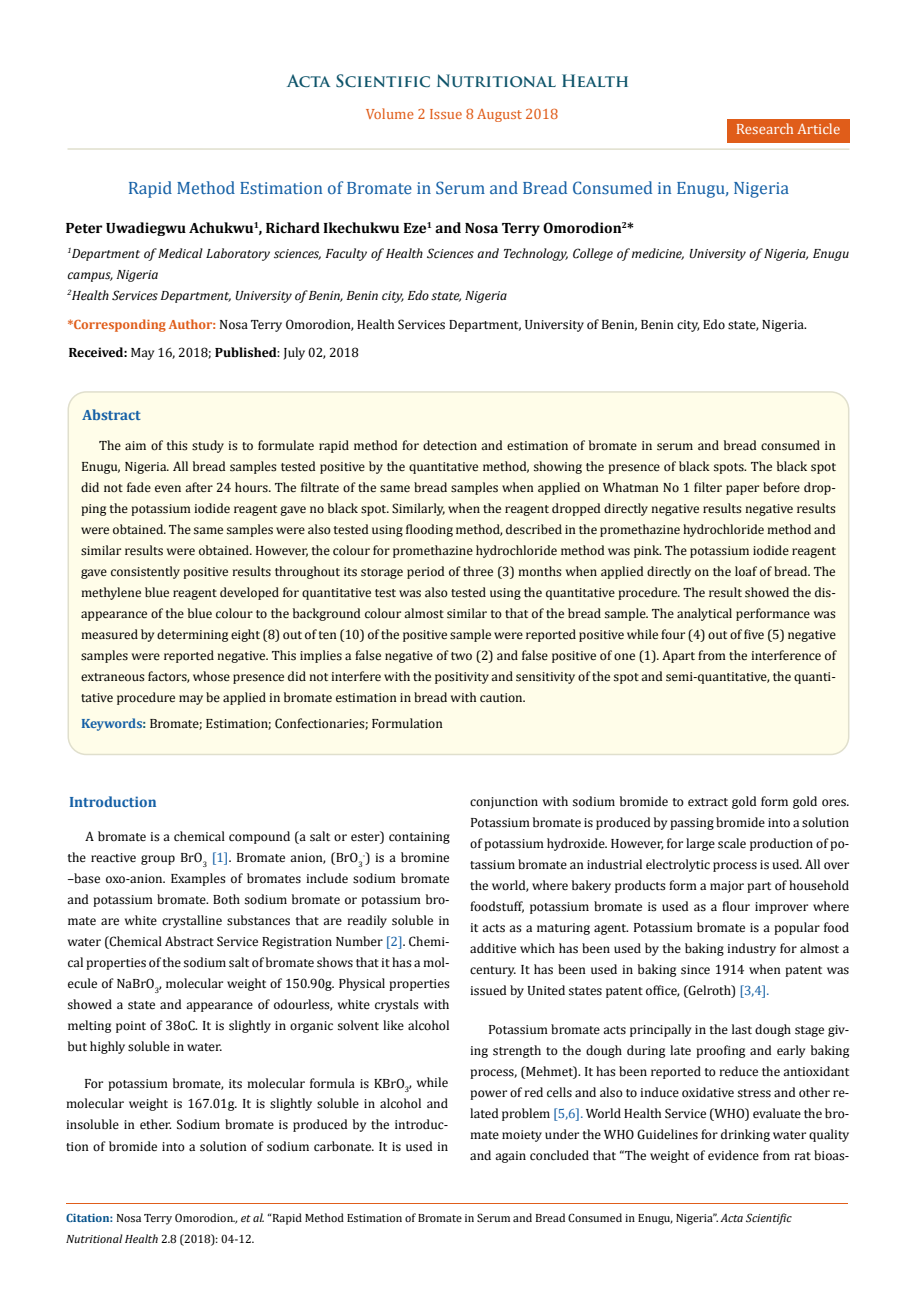
<style>
.page{position:relative;width:917px;height:1316px;background:#fff}
.page>*{position:absolute;margin:0;border:0;box-sizing:border-box;transform-origin:0 0}
.t1{font:18px "Cambria";color:#1560a6}
.t2{font:700 16.5px "Trajan Pro";color:#0e546a}
.t3{font:700 15px "Cambria";color:#000}
.t4{font:15px "Cambria";color:#e05d1a}
.t5{font:700 15px "Cambria";color:#1560a6}
.t6{font:15px "Cambria";color:#fff}
.t7{font:13.5px/21px "Cambria";color:#000;text-align:justify}
.t8{font:italic 13.5px/21px "Cambria";color:#000}
.t9{font:12px/21px "Cambria";color:#000}
.s1{font-weight:700;color:#e05d1a}
.s2{font-weight:700}
.s3{font-weight:700;color:#1560a6}
.s4{font-weight:700;color:#0e546a}
.s5{color:#1560a6}
.s6{font-weight:700;color:#035089}
.s7{font-style:italic}
</style>
<div class="page">
<div style="left:726px;top:119px;width:123px;height:23px;background:#e05d1a"></div>
<div style="left:68px;top:392px;width:780px;height:362px;background:#fffde9;border-radius:18px"></div>
<div style="left:67px;top:391px;width:782px;height:364px;border:2px solid #e0dfcd;border-radius:18px"></div>
<hr style="left:66px;top:1203px;width:781px;height:1px;background:#e05d1a">
<hr style="left:67px;top:148px;width:782px;height:2px;background:#e0dfcd">
<p class="t2" style="left:287px;top:71px;width:344px">Acta Scientific Nutritional Health</p>
<p class="t4" style="left:366px;top:105px;width:194px">Volume 2 Issue 8 August 2018</p>
<p class="t6" style="left:735px;top:120px;width:106px">Research Article</p>
<h1 class="t1" style="left:128px;top:177px;width:663px">Rapid Method Estimation of Bromate in Serum and Bread Consumed in Enugu, Nigeria</h1>
<p class="t3" style="left:66px;top:217px;width:570px">Peter Uwadiegwu Achukwu<sup>1</sup>, Richard Ikechukwu Eze<sup>1</sup> and Nosa Terry Omorodion<sup>2</sup>*</p>
<p class="t8" style="left:67px;top:242px;width:783px"><sup>1</sup>Department of Medical Laboratory sciences, Faculty of Health Sciences and Technology, College of medicine, University of Nigeria, Enugu campus, Nigeria<br><sup>2</sup>Health Services Department, University of Benin, Benin city, Edo state, Nigeria</p>
<p class="t7" style="left:67px;top:310px;width:740px;line-height:28.7px"><span class="s1">*Corresponding Author:</span> Nosa Terry Omorodion, Health Services Department, University of Benin, Benin city, Edo state, Nigeria.<br><span class="s2">Received:</span> May 16, 2018; <span class="s2">Published</span>: July 02, 2018</p>
<p class="t5" style="left:82px;top:404px;width:60px">Abstract</p>
<p class="t7" style="left:81px;top:435px;width:756px;text-indent:18px">The aim of this study is to formulate rapid method for detection and estimation of bromate in serum and bread consumed in Enugu, Nigeria. All bread samples tested positive by the quantitative method, showing the presence of black spots. The black spot did not fade even after 24 hours. The filtrate of the same bread samples when applied on Whatman No 1 filter paper before drop&shy;ping the potassium iodide reagent gave no black spot. Similarly, when the reagent dropped directly negative results negative results were obtained. The same samples were also tested using flooding method, described in the promethazine hydrochloride method and similar results were obtained. However, the colour for promethazine hydrochloride method was pink. The potassium iodide reagent gave consistently positive results throughout its storage period of three (3) months when applied directly on the loaf of bread. The methylene blue reagent developed for quantitative test was also tested using the quantitative procedure. The result showed the dis&shy;appearance of the blue colour to the background colour almost similar to that of the bread sample. The analytical performance was measured by determining eight (8) out of ten (10) of the positive sample were reported positive while four (4) out of five (5) negative samples were reported negative. This implies a false negative of two (2) and false positive of one (1). Apart from the interference of extraneous factors, whose presence did not interfere with the positivity and sensitivity of the spot and semi-quantitative, the quanti&shy;tative procedure may be applied in bromate estimation in bread with caution.</p>
<p class="t7" style="left:81px;top:712px;width:363px"><span class="s3">Keywords</span><span class="s4">:</span> Bromate; Estimation; Confectionaries; Formulation</p>
<p class="t5" style="left:69px;top:791px;width:89px">Introduction</p>
<p class="t7" style="left:67px;top:826px;width:384px;text-indent:18px">A bromate is a chemical compound (a salt or ester) containing the reactive group BrO<sub>3</sub> <span class="s5">[1]</span>. Bromate anion, (BrO<sub>3</sub><sup>-</sup>) is a bromine –base oxo-anion. Examples of bromates include sodium bromate and potassium bromate. Both sodium bromate or potassium bro&shy;mate are white crystalline substances that are readily soluble in water (Chemical Abstract Service Registration Number <span class="s5">[2]</span>. Chemi&shy;cal properties of the sodium salt of bromate shows that it has a mol&shy;ecule of NaBrO<sub>3</sub>, molecular weight of 150.90g. Physical properties showed a state and appearance of odourless, white crystals with melting point of 38oC. It is slightly in organic solvent like alcohol but highly soluble in water.</p>
<p class="t7" style="left:66px;top:1072px;width:384px;text-indent:18px">For potassium bromate, its molecular formula is KBrO<sub>3</sub>, while molecular weight is 167.01g. It is slightly soluble in alcohol and insoluble in ether. Sodium bromate is produced by the introduc&shy;tion of bromide into a solution of sodium carbonate. It is used in</p>
<p class="t7" style="left:470px;top:791px;width:381px">conjunction with sodium bromide to extract gold form gold ores.<br>Potassium bromate is produced by passing bromide into a solution of potassium hydroxide. However, for large scale production of po&shy;tassium bromate an industrial electrolytic process is used. All over the world, where bakery products form a major part of household foodstuff, potassium bromate is used as a flour improver where it acts as a maturing agent. Potassium bromate is a popular food additive which has been used by the baking industry for almost a century. It has been used in baking since 1914 when patent was issued by United states patent office, (Gelroth) <span class="s5">[3,4].</span></p>
<p class="t7" style="left:470px;top:1018px;width:381px;text-indent:18px">Potassium bromate acts principally in the last dough stage giv&shy;ing strength to the dough during late proofing and early baking process, (Mehmet). It has been reported to reduce the antioxidant power of red cells and also to induce oxidative stress and other re&shy;lated problem <span class="s5">[5,6].</span> World Health Service (WHO) evaluate the bro&shy;mate moiety under the WHO Guidelines for drinking water quality and again concluded that “The weight of evidence from rat bioas-</p>
<p class="t9" style="left:66px;top:1207px;width:727px"><span class="s6">Citation:</span> Nosa Terry Omorodion<span class="s7">., et al.</span> “Rapid Method Estimation of Bromate in Serum and Bread Consumed in Enugu, Nigeria”. <span class="s7">Acta Scientific<br>Nutritional Health</span> 2.8 (2018): 04-12.</p>
</div>
